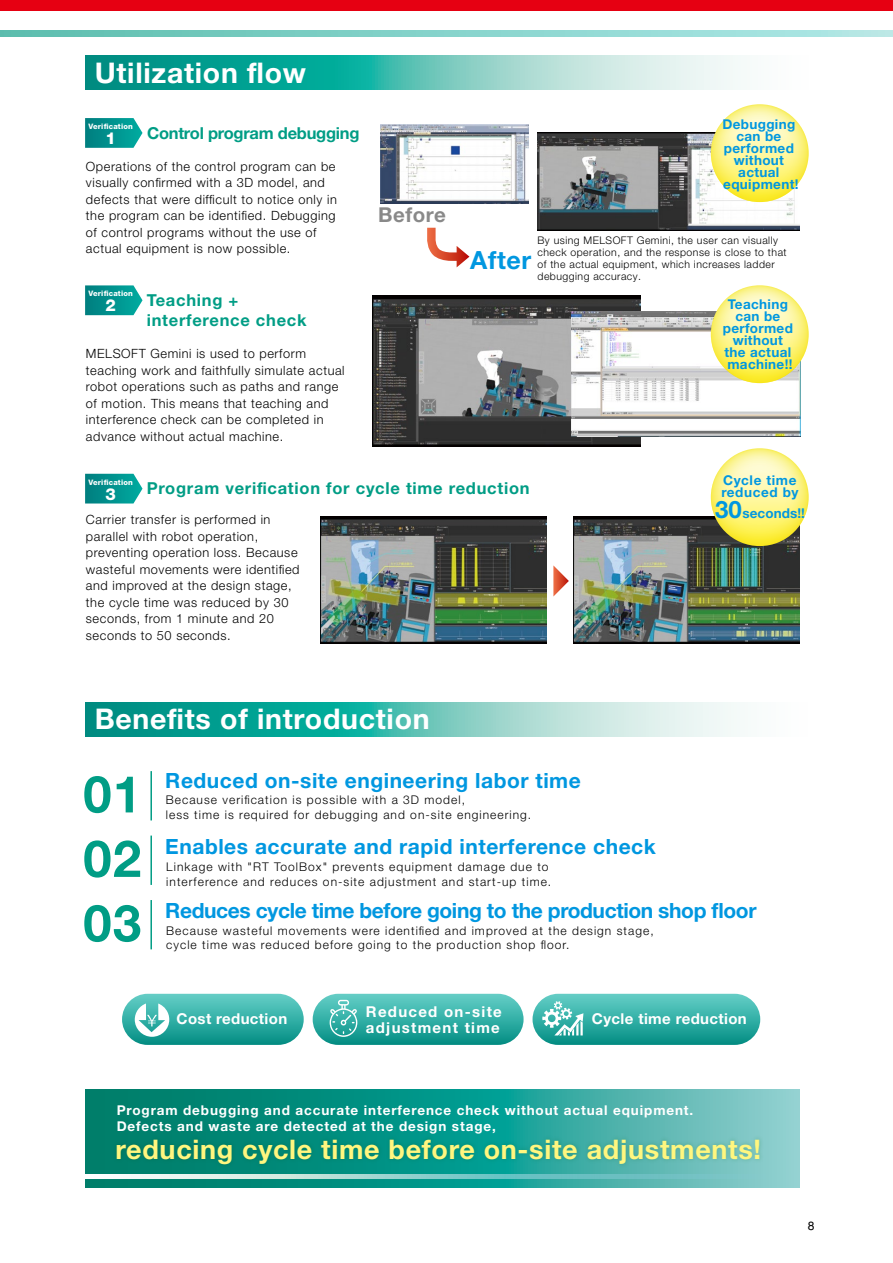
<style>
.page{position:relative;width:893px;height:1263px;background:#fff}
.page>*{position:absolute;margin:0;border:0;box-sizing:border-box;transform-origin:0 0}
.t1{font:700 51px/64.5px "Helvetica Neue LT Pro";color:#009d85;text-align:justify}
.t2{font:700 28.5px "Helvetica Neue LT Pro";letter-spacing:.025em;color:#fff}
.t3{font:700 27px "Helvetica Neue LT Pro";letter-spacing:.025em;color:#fff67f}
.t4{font:700 25.05px "Helvetica Neue LT Pro";letter-spacing:.025em;color:#0097e0}
.t5{font:700 21px "Helvetica Neue LT Pro";letter-spacing:.025em;color:#0097e0}
.t6{font:700 21px "Helvetica Neue LT Pro";letter-spacing:-.02em;color:#0097e0}
.t7{font:700 20.55px "Helvetica Neue LT Pro";letter-spacing:.025em;color:#898989}
.t8{font:700 16.5px/19.8px "Helvetica Neue LT Pro";letter-spacing:.045em;color:#009d85}
.t9{font:700 16.5px "Helvetica Neue LT Pro";letter-spacing:-.015em;color:#009d85}
.t10{font:800 16.5px "Helvetica Neue LT Pro";color:#fff}
.t11{font:700 15px "Helvetica Neue LT Pro";letter-spacing:.025em;color:#fff}
.t12{font:700 15px/15.6px "Helvetica Neue LT Pro";letter-spacing:.085em;color:#fff}
.t13{font:700 13.5px/16.2px "Helvetica Neue LT Pro";letter-spacing:.065em;color:#fff}
.t14{font:700 13.5px/12px "Helvetica Neue LT Pro";letter-spacing:.025em;color:#0097e0;text-align:center}
.t15{font:700 13.5px/12px "Helvetica Neue LT Pro";letter-spacing:.045em;color:#0097e0}
.t16{font:700 13.5px "Helvetica Neue LT Pro";letter-spacing:.005em;color:#0097e0}
.t17{font:300 12.75px/16.5px "Helvetica Neue LT Pro";letter-spacing:.045em;color:#000}
.t18{font:300 12px/14.4px "Helvetica Neue LT Pro";letter-spacing:.085em;color:#000}
.t19{font:12px "Helvetica LT Std";color:#000}
.t20{font:300 10.5px/12px "Helvetica Neue LT Pro";letter-spacing:.045em;color:#000}
.t21{font:800 7.5px "Helvetica Neue LT Pro";letter-spacing:.025em;color:#fff}
.s1{font-size:24px}
</style>
<div class="page">
<img style="left:538px;top:132px;width:261px;height:99px">
<svg style="left:85px;top:1090px;width:714px;height:98px;background:#269e93"></svg>
<svg style="left:85px;top:1174px;width:689px;height:5px;background:#a0d6d4"></svg>
<svg style="left:85px;top:118px;width:58px;height:30px;background:#189c98"></svg>
<svg style="left:85px;top:285px;width:58px;height:30px;background:#199d99"></svg>
<svg style="left:85px;top:474px;width:58px;height:29px;background:#159b98"></svg>
<div style="left:122px;top:994px;width:182px;height:51px;background:linear-gradient(to bottom,#65cfc8,#048f84);border-radius:26px"></div>
<svg style="left:135px;top:1003px;width:34px;height:34px"></svg>
<div style="left:313px;top:994px;width:211px;height:51px;background:linear-gradient(to bottom,#65cfc8,#048f84);border-radius:26px"></div>
<svg style="left:330px;top:1000px;width:27px;height:37px"></svg>
<svg style="left:532px;top:994px;width:228px;height:51px;background:#46b6ae"></svg>
<img style="left:372px;top:295px;width:268px;height:151px">
<img style="left:380px;top:124px;width:149px;height:79px">
<img style="left:320px;top:516px;width:226px;height:127px">
<img style="left:573px;top:516px;width:226px;height:127px">
<svg style="left:427px;top:228px;width:42px;height:39px"></svg>
<svg style="left:553px;top:565px;width:16px;height:31px"></svg>
<svg style="left:0;top:30px;width:893px;height:6px;background:#87d3cb"></svg>
<svg style="left:85px;top:56px;width:656px;height:34px;background:#61c2b7"></svg>
<svg style="left:85px;top:702px;width:655px;height:34px;background:#61c2b7"></svg>
<svg style="left:711px;top:104px;width:98px;height:98px;background:#fcf487"></svg>
<svg style="left:711px;top:448px;width:98px;height:98px;background:#fcf387"></svg>
<img style="left:109px;top:1129px;width:660px;height:42px">
<hr style="left:150px;top:771px;width:2px;height:49px;background:#009d85">
<hr style="left:150px;top:835px;width:2px;height:50px;background:#009d85">
<hr style="left:150px;top:900px;width:2px;height:49px;background:#009d85">
<img style="left:571px;top:312px;width:229px;height:124px">
<svg style="left:711px;top:285px;width:98px;height:98px;background:#fcf488"></svg>
<div style="left:0;top:0;width:893px;height:10px;background:#e60012"></div>
<h2 class="t2" style="left:95px;top:56px;width:213px">Utilization flow</h2>
<p class="t21" style="left:88px;top:122px;width:46px">Verification</p>
<p class="t10" style="left:106px;top:128px;width:12px">1</p>
<p class="t9" style="left:147px;top:123px;width:214px">Control program debugging</p>
<p class="t17" style="left:86px;top:158px;width:252px">Operations of the control program can be visually confirmed with a 3D model, and defects that were difficult to notice only in the program can be identified. Debugging of control programs without the use of actual equipment is now possible.</p>
<p class="t21" style="left:88px;top:289px;width:46px">Verification</p>
<p class="t10" style="left:106px;top:296px;width:12px">2</p>
<p class="t8" style="left:147px;top:290px;width:161px">Teaching + interference check</p>
<p class="t17" style="left:86px;top:345px;width:260px">MELSOFT Gemini is used to perform teaching work and faithfully simulate actual robot operations such as paths and range of motion. This means that teaching and interference check can be completed in advance without actual machine.</p>
<h3 class="t7" style="left:378px;top:202px;width:69px">Before</h3>
<p class="t14" style="left:722px;top:118px;width:78px">Debugging can be performed without actual equipment!</p>
<p class="t20" style="left:537px;top:234px;width:251px">By using MELSOFT Gemini, the user can visually check operation, and the response is close to that of the actual equipment, which increases ladder debugging accuracy.</p>
<p class="t14" style="left:723px;top:298px;width:72px">Teaching can be performed without the actual machine!!</p>
<h3 class="t4" style="left:470px;top:245px;width:63px">After</h3>
<p class="t21" style="left:88px;top:478px;width:46px">Verification</p>
<p class="t10" style="left:106px;top:484px;width:12px">3</p>
<p class="t8" style="left:147px;top:478px;width:384px">Program verification for cycle time reduction</p>
<p class="t17" style="left:86px;top:511px;width:215px">Carrier transfer is performed in parallel with robot operation, preventing operation loss. Because wasteful movements were identified and improved at the design stage, the cycle time was reduced by 30 seconds, from 1 minute and 20 seconds to 50 seconds.</p>
<h2 class="t2" style="left:95px;top:701px;width:336px">Benefits of introduction</h2>
<p class="t15" style="left:721px;top:474px;width:79px">Cycle time reduced by</p>
<p class="t16" style="left:715px;top:505px;width:91px"><span class="s1">30</span>seconds!!</p>
<h1 class="t1" style="left:83px;top:761px;width:59px">01<br>02<br>03</h1>
<h3 class="t5" style="left:165px;top:767px;width:417px">Reduced on-site engineering labor time</h3>
<p class="t18" style="left:166px;top:792px;width:367px">Because verification is possible with a 3D model,<br>less time is required for debugging and on-site engineering.</p>
<h3 class="t5" style="left:165px;top:833px;width:492px">Enables accurate and rapid interference check</h3>
<p class="t18" style="left:166px;top:859px;width:386px">Linkage with "RT ToolBox" prevents equipment damage due to interference and reduces on-site adjustment and start-up time.</p>
<h3 class="t6" style="left:165px;top:898px;width:593px">Reduces cycle time before going to the production shop floor</h3>
<p class="t18" style="left:166px;top:923px;width:489px">Because wasteful movements were identified and improved at the design stage, cycle time was reduced before going to the production shop floor.</p>
<p class="t11" style="left:177px;top:1009px;width:112px">Cost reduction</p>
<p class="t12" style="left:366px;top:1004px;width:137px">Reduced on-site adjustment time</p>
<p class="t11" style="left:592px;top:1009px;width:156px">Cycle time reduction</p>
<p class="t13" style="left:117px;top:1101px;width:578px">Program debugging and accurate interference check without actual equipment.<br>Defects and waste are detected at the design stage,</p>
<h3 class="t3" style="left:116px;top:1132px;width:647px">reducing cycle time before on-site adjustments!</h3>
<p class="t19" style="left:808px;top:1219px;width:8px">8</p>
</div>
